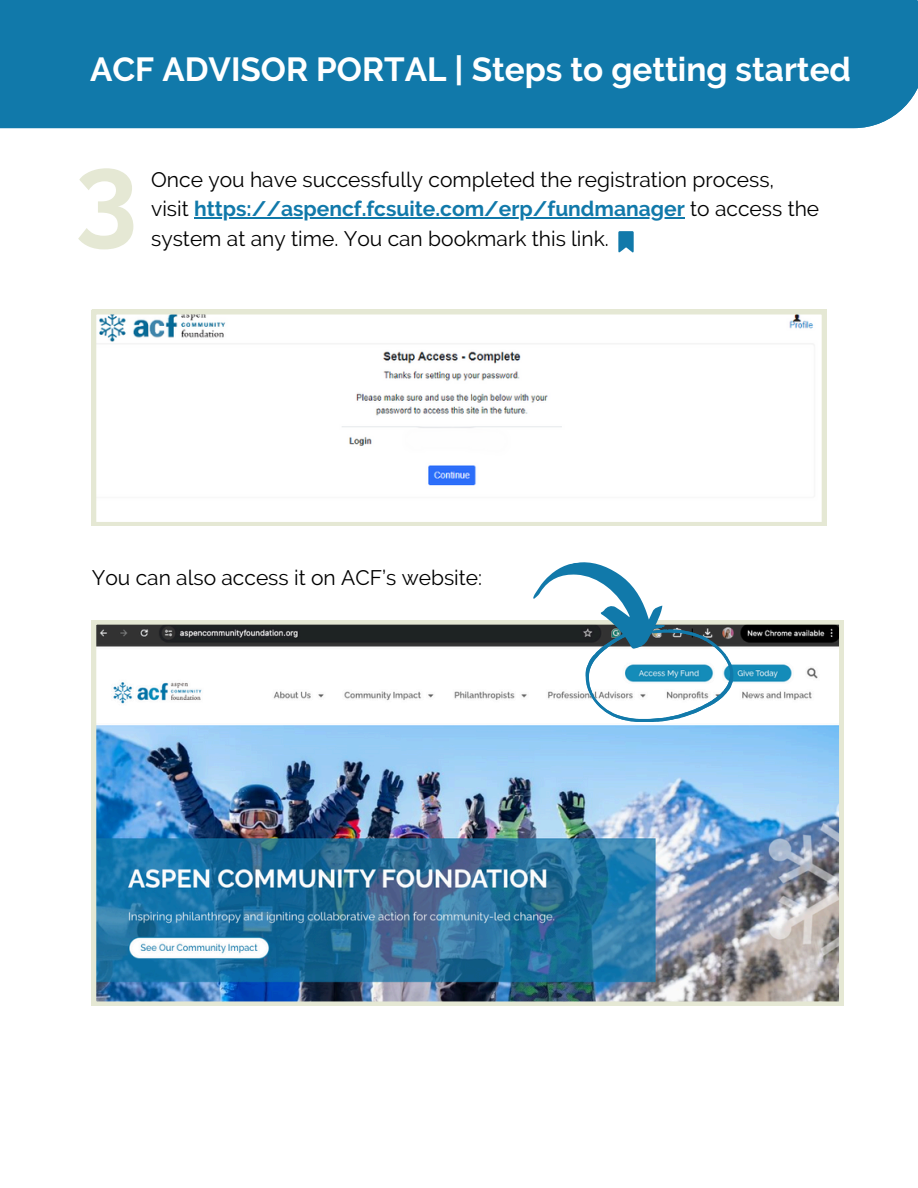
<style>
.page{position:relative;width:918px;height:1188px;background:#fff}
.page>*{position:absolute;margin:0;border:0;box-sizing:border-box;transform-origin:0 0}
.t1{font:700 112.2px "Raleway";color:#e5e8d4}
.t2{font:700 33.3px "Raleway";color:#fff}
.t3{font:21px "Raleway";color:#000}
.t4{font:700 21px "Raleway";color:#1179aa}
.s1{font-weight:400;color:#000}
</style>
<div class="page">
<div style="left:0;top:0;width:918px;height:128px;background:#1179aa"></div>
<hr style="left:194px;top:218px;width:491px;height:1px;background:#1179aa">
<svg style="left:618px;top:231px;width:16px;height:21px"></svg>
<svg style="left:92px;top:310px;width:734px;height:216px"></svg>
<img style="left:92px;top:620px;width:751px;height:386px">
<svg style="left:529px;top:562px;width:205px;height:160px"></svg>
<p class="t2" style="left:90px;top:50px;width:762px">ACF ADVISOR PORTAL | Steps to getting started</p>
<p class="t1" style="left:75px;top:127px;width:64px">3</p>
<h1 class="t3" style="left:151px;top:167px;width:625px">Once you have successfully completed the registration process,</h1>
<p class="t4" style="left:151px;top:197px;width:670px"><span class="s1">visit</span> https://aspencf.fcsuite.com/erp/fundmanager <span class="s1">to access the</span></p>
<p class="t3" style="left:151px;top:226px;width:459px">system at any time. You can bookmark this link.</p>
<p class="t3" style="left:92px;top:565px;width:392px">You can also access it on ACF’s website:</p>
</div>
